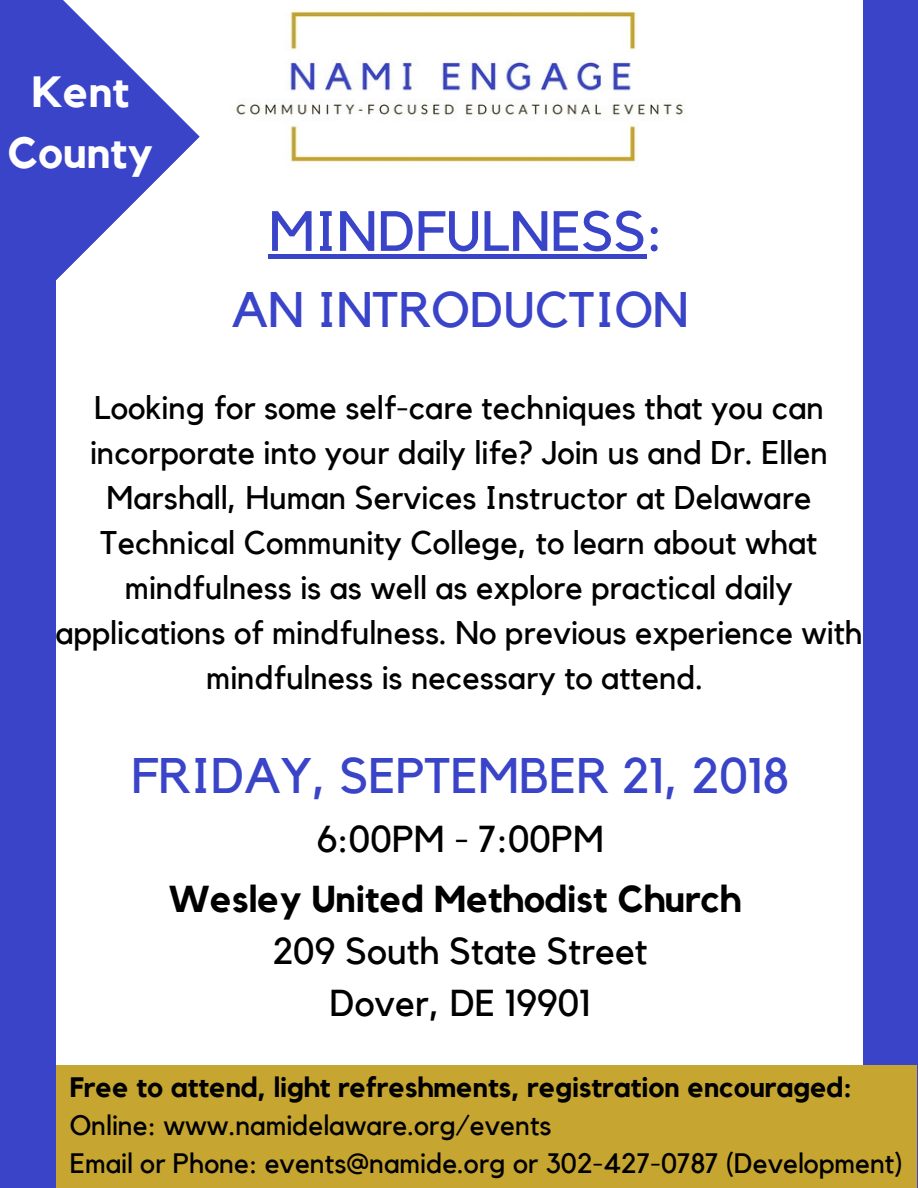
<style>
.page{position:relative;width:918px;height:1188px;background:#3a44c9}
.page>*{position:absolute;margin:0;border:0;box-sizing:border-box;transform-origin:0 0}
.t1{font:55.95px "Kollektif";color:#3a44c9}
.t2{font:49.8px "Kollektif";color:#3a44c9}
.t3{font:700 43.65px/60.8px "Kollektif";color:#fff;text-align:center}
.t4{font:37.35px/51.8px "Kollektif";color:#000;text-align:center}
.t5{font:700 37.35px "Kollektif";color:#000}
.t6{font:32.7px/45px "Kollektif";color:#000;text-align:center}
.t7{font:28.05px/38.2px "Kollektif";color:#000}
.t8{font:700 28.05px "Kollektif";color:#000}
</style>
<div class="page">
<div style="left:56px;top:0;width:807px;height:1188px;background:#fff"></div>
<img style="left:236px;top:10px;width:447px;height:152px">
<div style="left:269px;top:254px;width:46px;height:5px;background:#3a44c9"></div>
<div style="left:315px;top:254px;width:22px;height:5px;background:#3a44c9"></div>
<div style="left:337px;top:254px;width:41px;height:5px;background:#3a44c9"></div>
<div style="left:378px;top:254px;width:37px;height:5px;background:#3a44c9"></div>
<div style="left:415px;top:254px;width:31px;height:5px;background:#3a44c9"></div>
<div style="left:446px;top:254px;width:35px;height:5px;background:#3a44c9"></div>
<div style="left:481px;top:254px;width:29px;height:5px;background:#3a44c9"></div>
<div style="left:510px;top:254px;width:41px;height:5px;background:#3a44c9"></div>
<div style="left:551px;top:254px;width:30px;height:5px;background:#3a44c9"></div>
<div style="left:581px;top:254px;width:33px;height:5px;background:#3a44c9"></div>
<div style="left:614px;top:254px;width:32px;height:5px;background:#3a44c9"></div>
<div style="left:56px;top:1065px;width:861px;height:123px;background:#c6a530"></div>
<svg style="left:56px;top:0;width:144px;height:280px;fill:#3a44c9"></svg>
<h3 class="t3" style="left:8px;top:63px;width:146px">Kent<br>County</h3>
<h1 class="t1" style="left:269px;top:206px;width:396px">MINDFULNESS:</h1>
<h2 class="t2" style="left:232px;top:287px;width:459px">AN INTRODUCTION</h2>
<p class="t6" style="left:55px;top:386px;width:809px">Looking for some self-care techniques that you can incorporate into your daily life? Join us and Dr. Ellen Marshall, Human Services Instructor at Delaware Technical Community College, to learn about what mindfulness is as well as explore practical daily applications of mindfulness. No previous experience with mindfulness is necessary to attend.</p>
<h2 class="t2" style="left:132px;top:753px;width:659px">FRIDAY, SEPTEMBER 21, 2018</h2>
<p class="t4" style="left:316px;top:814px;width:289px">6:00PM - 7:00PM</p>
<p class="t5" style="left:169px;top:882px;width:574px">Wesley United Methodist Church</p>
<p class="t4" style="left:273px;top:927px;width:376px">209 South State Street<br>Dover, DE 19901</p>
<p class="t8" style="left:70px;top:1074px;width:784px">Free to attend, light refreshments, registration encouraged:</p>
<p class="t7" style="left:70px;top:1107px;width:835px">Online: www.namidelaware.org/events<br>Email or Phone: events@namide.org or 302-427-0787 (Development)</p>
</div>
